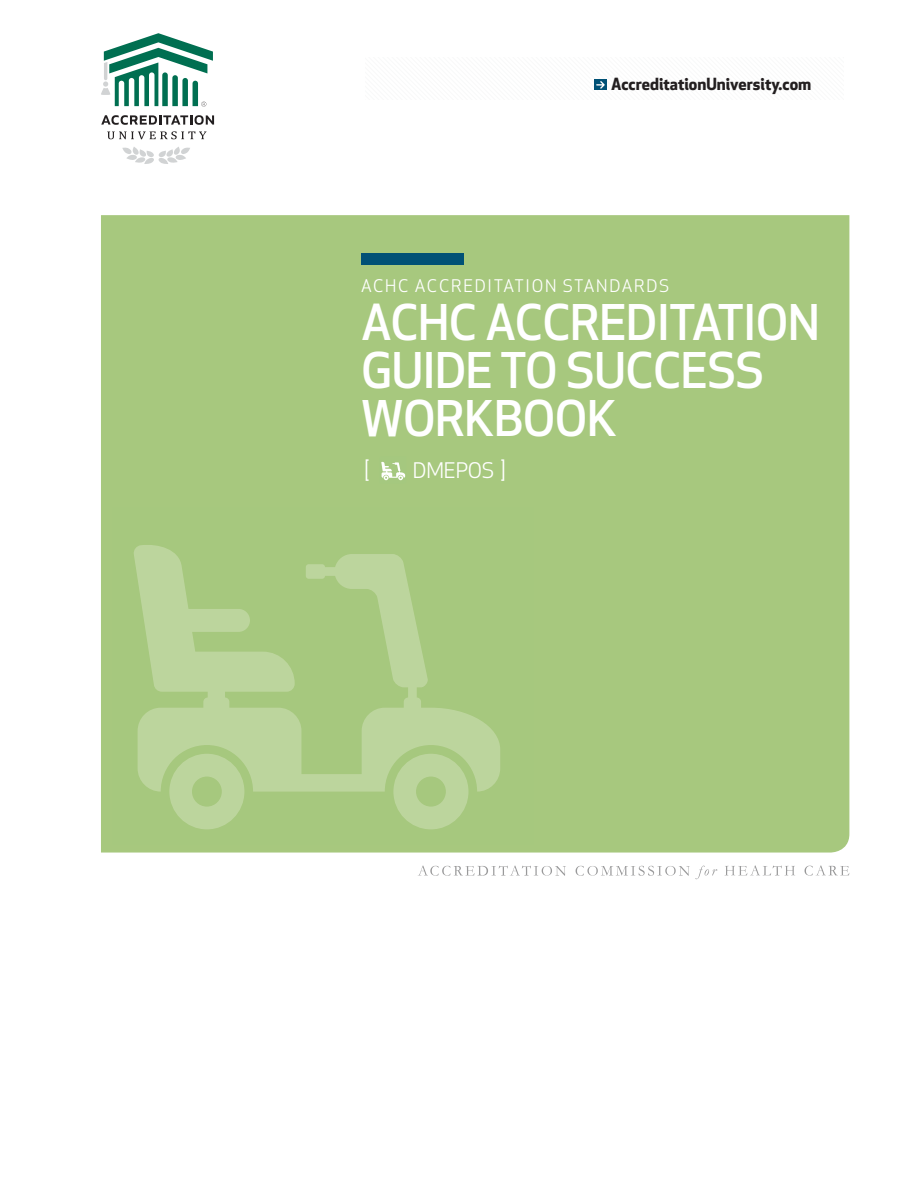
<style>
.page{position:relative;width:918px;height:1188px;background:#fff}
.page>*{position:absolute;margin:0;border:0;box-sizing:border-box;transform-origin:0 0}
.t1{font:500 48px/48px "Apex New";letter-spacing:-.01em;color:#fff}
.t2{font:21px "Apex New";letter-spacing:-.01em;color:#fff}
.t3{font:16.95px "Apex New";letter-spacing:.1em;color:#fff}
.t4{font:700 16.35px "Apex New";color:#231f20}
</style>
<div class="page">
<div style="left:101px;top:215px;width:749px;height:638px;background:#a7c87e"></div>
<div style="left:361px;top:253px;width:102px;height:12px;background:#005176"></div>
<svg style="left:418px;top:866px;width:148px;height:10px"></svg>
<svg style="left:576px;top:866px;width:141px;height:13px"></svg>
<svg style="left:724px;top:865px;width:71px;height:11px"></svg>
<svg style="left:805px;top:865px;width:44px;height:11px"></svg>
<svg style="left:379px;top:456px;width:27px;height:28px"></svg>
<svg style="left:101px;top:115px;width:113px;height:10px"></svg>
<svg style="left:107px;top:131px;width:100px;height:8px"></svg>
<svg style="left:101px;top:33px;width:112px;height:74px"></svg>
<svg style="left:122px;top:147px;width:68px;height:17px"></svg>
<div style="left:112px;top:508px;width:422px;height:337px;background:#a5c87f"></div>
<svg style="left:393px;top:792px;width:75px;height:37px"></svg>
<svg style="left:169px;top:792px;width:75px;height:37px"></svg>
<svg style="left:134px;top:545px;width:366px;height:247px"></svg>
<svg style="left:594px;top:79px;width:13px;height:11px"></svg>
<p class="t4" style="left:611px;top:72px;width:202px">AccreditationUniversity.com</p>
<p class="t3" style="left:361px;top:275px;width:310px">ACHC ACCREDITATION STANDARDS</p>
<p class="t1" style="left:361px;top:297px;width:460px">ACHC ACCREDITATION<br>GUIDE TO SUCCESS<br>WORKBOOK</p>
<p class="t2" style="left:364px;top:457px;width:6px">[</p>
<p class="t2" style="left:413px;top:457px;width:94px">DMEPOS ]</p>
</div>
